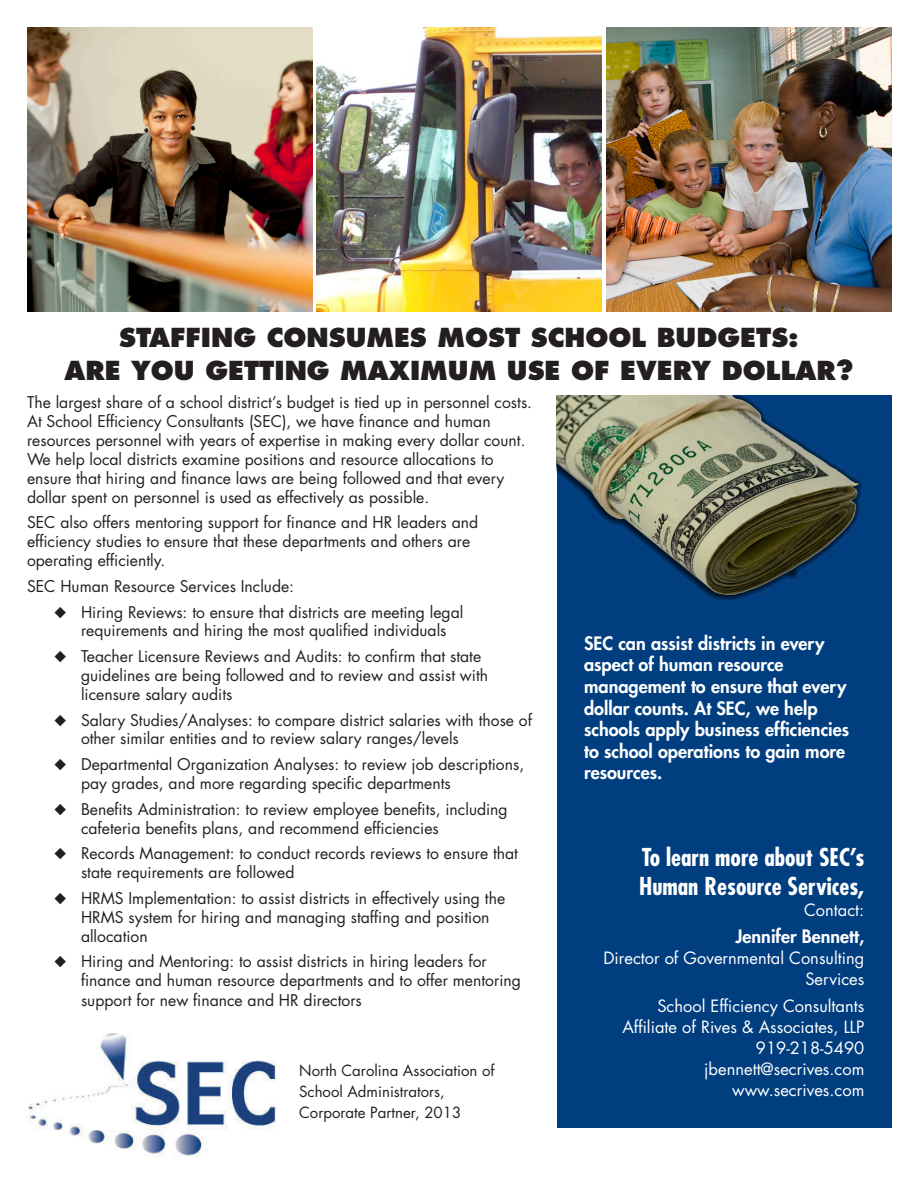
<style>
.page{position:relative;width:918px;height:1188px;background:#fff}
.page>*{position:absolute;margin:0;border:0;box-sizing:border-box;transform-origin:0 0}
.head{font:800 25.5px/33px "Futura Std";color:#231f20;text-align:center}
.sub_head_1{font:700 condensed 24px/28.8px "Futura Std";color:#fff}
.body{font:800 18px/21.6px "Futura Std";color:#fff}
.Paragraph_Style_1{font:800 18px "Futura Std";color:#fff}
.Paragraph_Style_1-2{font:16.5px/21px "Futura Std";color:#fff;text-align:right}
.body-2{font:15.75px/18.9px "Futura Std";color:#231f20}
.body-3{font:15px/21px "Futura Std";color:#231f20}
</style>
<div class="page">
<img style="left:28px;top:1034px;width:248px;height:124px">
<div style="left:557px;top:395px;width:334px;height:473px;background:#013e7f"></div>
<img style="left:557px;top:395px;width:305px;height:204px">
<div style="left:557px;top:608px;width:334px;height:520px;background:#013e7f"></div>
<img style="left:316px;top:27px;width:285px;height:284px">
<img style="left:606px;top:27px;width:285px;height:284px">
<img style="left:27px;top:27px;width:285px;height:284px">
<p class="head" style="left:64px;top:321px;width:791px">STAFFING CONSUMES MOST SCHOOL BUDGETS:<br>ARE YOU GETTING MAXIMUM USE OF EVERY DOLLAR?</p>
<p class="body-2" style="left:27px;top:393px;width:507px">The largest share of a school district’s budget is tied up in personnel costs.<br>At School Efficiency Consultants (SEC), we have finance and human resources personnel with years of expertise in making every dollar count.<br>We help local districts examine positions and resource allocations to ensure that hiring and finance laws are being followed and that every dollar spent on personnel is used as effectively as possible.</p>
<p class="body-2" style="left:27px;top:513px;width:453px">SEC also offers mentoring support for finance and HR leaders and efficiency studies to ensure that these departments and others are operating efficiently.</p>
<p class="body-2" style="left:27px;top:577px;width:269px">SEC Human Resource Services Include:</p>
<p class="body-2" style="left:81px;top:603px;width:384px;text-indent:-27px">◆ Hiring Reviews: to ensure that districts are meeting legal requirements and hiring the most qualified individuals</p>
<p class="body-2" style="left:81px;top:647px;width:409px;text-indent:-27px">◆ Teacher Licensure Reviews and Audits: to confirm that state guidelines are being followed and to review and assist with licensure salary audits</p>
<p class="body-2" style="left:81px;top:711px;width:453px;text-indent:-27px">◆ Salary Studies/Analyses: to compare district salaries with those of other similar entities and to review salary ranges/levels</p>
<p class="body-2" style="left:81px;top:755px;width:445px;text-indent:-27px">◆ Departmental Organization Analyses: to review job descriptions, pay grades, and more regarding specific departments</p>
<p class="body-2" style="left:81px;top:800px;width:428px;text-indent:-27px">◆ Benefits Administration: to review employee benefits, including cafeteria benefits plans, and recommend efficiencies</p>
<p class="body-2" style="left:81px;top:844px;width:438px;text-indent:-27px">◆ Records Management: to conduct records reviews to ensure that state requirements are followed</p>
<p class="body-2" style="left:81px;top:889px;width:426px;text-indent:-27px">◆ HRMS Implementation: to assist districts in effectively using the<br>HRMS system for hiring and managing staffing and position allocation</p>
<p class="body-2" style="left:81px;top:952px;width:441px;line-height:19.4px;text-indent:-27px">◆ Hiring and Mentoring: to assist districts in hiring leaders for finance and human resource departments and to offer mentoring support for new finance and HR directors</p>
<p class="body-3" style="left:299px;top:1060px;width:197px">North Carolina Association of<br>School Administrators,<br>Corporate Partner, 2013</p>
<p class="body" style="left:584px;top:632px;width:267px">SEC can assist districts in every aspect of human resource management to ensure that every dollar counts. At SEC, we help schools apply business efficiencies to school operations to gain more resources.</p>
<p class="sub_head_1" style="left:639px;top:843px;width:227px">To learn more about SEC’s<br>Human Resource Services,</p>
<p class="Paragraph_Style_1-2" style="left:804px;top:899px;width:62px">Contact:</p>
<p class="Paragraph_Style_1" style="left:736px;top:925px;width:130px">Jennifer Bennett,</p>
<p class="Paragraph_Style_1-2" style="left:603px;top:947px;width:262px">Director of Governmental Consulting<br>Services</p>
<p class="Paragraph_Style_1-2" style="left:657px;top:995px;width:208px">School Efficiency Consultants</p>
<p class="Paragraph_Style_1-2" style="left:622px;top:1016px;width:243px">Affiliate of Rives &amp; Associates, LLP</p>
<p class="Paragraph_Style_1-2" style="left:756px;top:1037px;width:110px">919-218-5490</p>
<p class="Paragraph_Style_1-2" style="left:704px;top:1058px;width:162px">jbennett@secrives.com</p>
<p class="Paragraph_Style_1-2" style="left:732px;top:1079px;width:134px">www.secrives.com</p>
</div>
